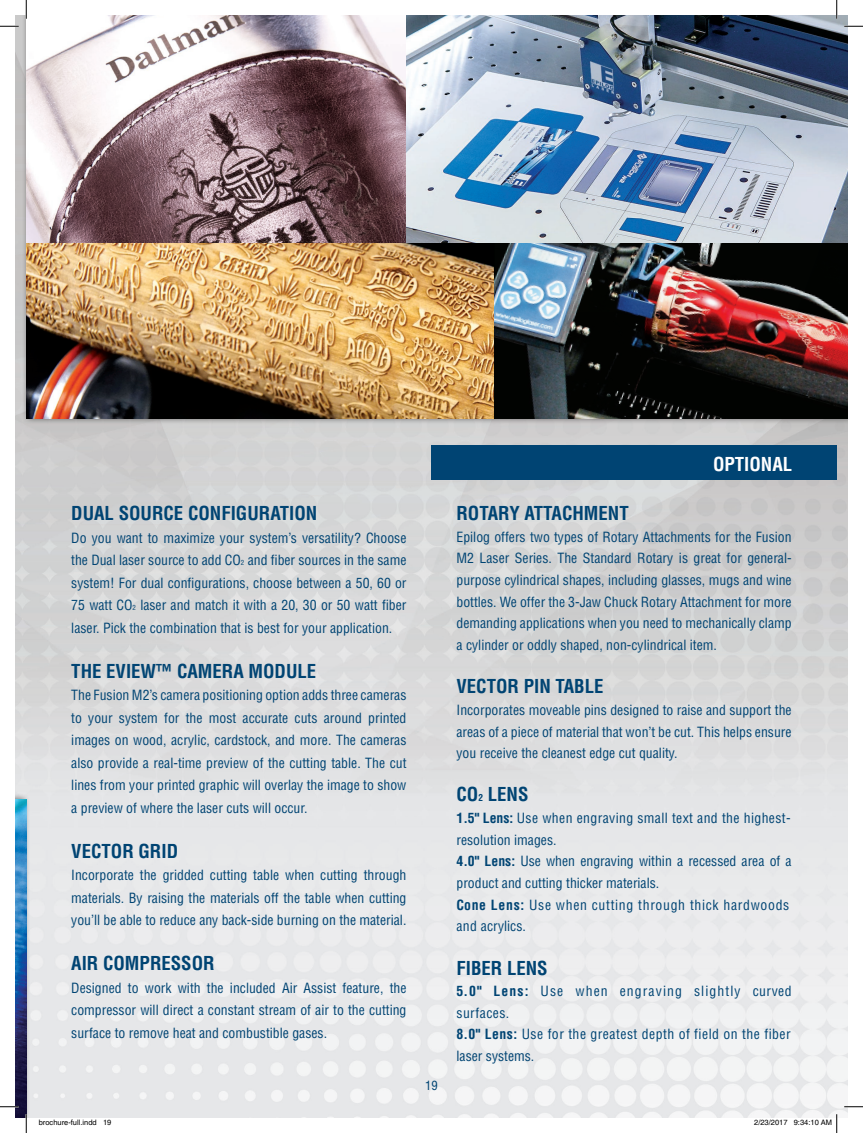
<style>
.page{position:relative;width:863px;height:1133px;background:#fff}
.page>*{position:absolute;margin:0;border:0;box-sizing:border-box;transform-origin:0 0}
.t1{font:700 condensed 18.75px "Helvetica";color:#004473}
.t2{font:700 condensed 18.75px "Helvetica";color:#fff}
.t3{font:condensed 13.75px/22.5px "Helvetica";color:#004473;text-align:justify}
.t4{font:condensed 13.75px/21.6px "Helvetica";letter-spacing:.035em;color:#004473}
.t5{font:condensed 12.5px "Helvetica";color:#004473}
.t6{font:7.5px "Helvetica";color:#000}
.s1{font-size:6.88px}
.s2{font-size:9.38px}
.s3{font-weight:700}
</style>
<div class="page">
<img style="left:15px;top:15px;width:833px;height:1102px">
<div style="left:15px;top:792px;width:16px;height:326px;background:#231f20;opacity:.75"></div>
<div style="left:431px;top:445px;width:405px;height:34px;background:#004473"></div>
<img style="left:26px;top:15px;width:381px;height:228px">
<img style="left:407px;top:15px;width:441px;height:228px">
<img style="left:15px;top:799px;width:11px;height:319px">
<img style="left:26px;top:243px;width:822px;height:175px">
<svg style="left:0;top:25px;width:19px;height:2px"></svg>
<svg style="left:844px;top:25px;width:18px;height:2px"></svg>
<svg style="left:0;top:1105px;width:19px;height:2px"></svg>
<svg style="left:844px;top:1105px;width:18px;height:2px"></svg>
<svg style="left:25px;top:0;width:2px;height:19px"></svg>
<svg style="left:25px;top:1114px;width:2px;height:18px"></svg>
<svg style="left:835px;top:0;width:2px;height:19px"></svg>
<svg style="left:793px;top:1114px;width:44px;height:18px"></svg>
<h1 class="t1" style="left:71px;top:501px;width:247px">DUAL SOURCE CONFIGURATION</h1>
<p class="t3" style="left:71px;top:526px;width:337px">Do you want to maximize your system’s versatility? Choose the Dual laser source to add CO<span class="s1">2</span> and fiber sources in the same system! For dual configurations, choose between a 50, 60 or 75 watt CO<span class="s1">2</span> laser and match it with a 20, 30 or 50 watt fiber laser. Pick the combination that is best for your application.</p>
<h1 class="t1" style="left:71px;top:659px;width:246px">THE EVIEW™ CAMERA MODULE</h1>
<p class="t3" style="left:71px;top:684px;width:337px">The Fusion M2’s camera positioning option adds three cameras to your system for the most accurate cuts around printed images on wood, acrylic, cardstock, and more. The cameras also provide a real-time preview of the cutting table. The cut lines from your printed graphic will overlay the image to show a preview of where the laser cuts will occur.</p>
<h1 class="t1" style="left:71px;top:839px;width:108px">VECTOR GRID</h1>
<p class="t3" style="left:71px;top:864px;width:337px">Incorporate the gridded cutting table when cutting through materials. By raising the materials off the table when cutting you’ll be able to reduce any back-side burning on the material.</p>
<h1 class="t1" style="left:71px;top:951px;width:145px">AIR COMPRESSOR</h1>
<p class="t3" style="left:71px;top:976px;width:337px">Designed to work with the included Air Assist feature, the compressor will direct a constant stream of air to the cutting surface to remove heat and combustible gases.</p>
<p class="t5" style="left:425px;top:1077px;width:14px">19</p>
<h1 class="t2" style="left:713px;top:452px;width:81px">OPTIONAL</h1>
<h1 class="t1" style="left:456px;top:501px;width:174px">ROTARY ATTACHMENT</h1>
<p class="t3" style="left:456px;top:526px;width:337px;line-height:21.6px">Epilog offers two types of Rotary Attachments for the Fusion M2 Laser Series. The Standard Rotary is great for general&shy;purpose cylindrical shapes, including glasses, mugs and wine bottles. We offer the 3-Jaw Chuck Rotary Attachment for more demanding applications when you need to mechanically clamp a cylinder or oddly shaped, non-cylindrical item.</p>
<h1 class="t1" style="left:456px;top:674px;width:148px">VECTOR PIN TABLE</h1>
<p class="t3" style="left:456px;top:699px;width:337px;line-height:21.6px">Incorporates moveable pins designed to raise and support the areas of a piece of material that won’t be cut. This helps ensure you receive the cleanest edge cut quality.</p>
<h1 class="t1" style="left:456px;top:783px;width:73px">CO<span class="s2">2</span> LENS</h1>
<p class="t3" style="left:456px;top:807px;width:336px;line-height:21.6px;text-align:left"><span class="s3">1.5" Lens:</span> Use when engraving small text and the highest&shy;resolution images.<br><span class="s3">4.0" Lens:</span> Use when engraving within a recessed area of a product and cutting thicker materials.<br><span class="s3">Cone Lens:</span> Use when cutting through thick hardwoods and acrylics.</p>
<h1 class="t1" style="left:456px;top:956px;width:93px">FIBER LENS</h1>
<p class="t4" style="left:456px;top:980px;width:336px"><span class="s3">5.0" Lens:</span> Use when engraving slightly curved surfaces.<br><span class="s3">8.0" Lens:</span> Use for the greatest depth of field on the fiber laser systems.</p>
<p class="t6" style="left:39px;top:1118px;width:74px">brochure-full.indd 19</p>
<p class="t6" style="left:754px;top:1118px;width:79px">2/23/2017 9:34:10 AM</p>
</div>
